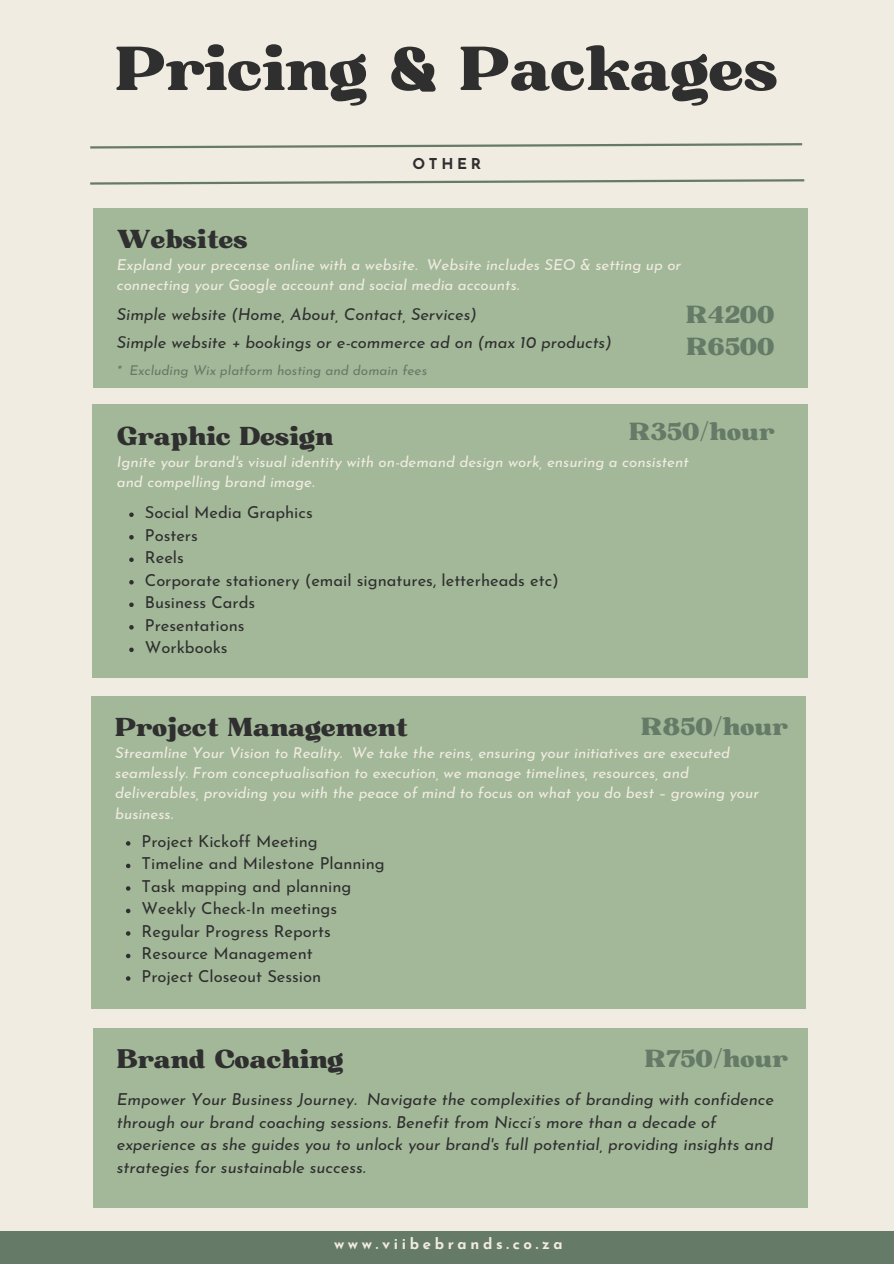
<style>
.page{position:relative;width:894px;height:1264px;background:#fff}
.page>*{position:absolute;margin:0;border:0;box-sizing:border-box;transform-origin:0 0}
.t1{font:60px "Bugaki";color:#2f2f2f}
.t2{font:25.05px "Bugaki";color:#2f2f2f}
.t3{font:24px "Bugaki";color:#667b67}
.t4{font:italic 16.5px/22.5px "Josefin Sans";color:#2f2f2f}
.t5{font:16.5px "Josefin Sans";color:#2f2f2f}
.t6{font:italic 15px/20.2px "Josefin Sans";color:#f0ece1}
.t7{font:700 15px "Josefin Sans";letter-spacing:.245em;color:#f0ece1}
.t8{font:700 15px "Josefin Sans";letter-spacing:.245em;color:#2f2f2f}
.t9{font:italic 13.5px "Josefin Sans";color:#667b67}
</style>
<div class="page">
<div style="left:0;top:0;width:893px;height:1263px;background:#f0ece1"></div>
<div style="left:0;top:1230px;width:893px;height:33px;background:#667b67"></div>
<svg style="left:90px;top:143px;width:713px;height:6px"></svg>
<svg style="left:90px;top:179px;width:715px;height:6px"></svg>
<div style="left:93px;top:404px;width:714px;height:273px;background:#a3b899"></div>
<div style="left:91px;top:695px;width:714px;height:313px;background:#a3b899"></div>
<svg style="left:126px;top:841px;width:4px;height:4px"></svg>
<svg style="left:126px;top:863px;width:4px;height:5px"></svg>
<svg style="left:126px;top:886px;width:4px;height:4px"></svg>
<svg style="left:126px;top:908px;width:4px;height:5px"></svg>
<svg style="left:126px;top:931px;width:4px;height:4px"></svg>
<svg style="left:126px;top:953px;width:4px;height:5px"></svg>
<svg style="left:126px;top:976px;width:4px;height:4px"></svg>
<svg style="left:129px;top:512px;width:5px;height:5px"></svg>
<svg style="left:129px;top:535px;width:5px;height:4px"></svg>
<svg style="left:129px;top:557px;width:5px;height:5px"></svg>
<svg style="left:129px;top:580px;width:5px;height:4px"></svg>
<svg style="left:129px;top:602px;width:5px;height:5px"></svg>
<svg style="left:129px;top:625px;width:5px;height:4px"></svg>
<svg style="left:129px;top:647px;width:5px;height:5px"></svg>
<div style="left:93px;top:1027px;width:714px;height:180px;background:#a3b899"></div>
<div style="left:93px;top:208px;width:714px;height:179px;background:#a3b899"></div>
<h1 class="t1" style="left:115px;top:31px;width:664px">Pricing &amp; Packages</h1>
<p class="t2" style="left:117px;top:223px;width:132px">Websites</p>
<h4 class="t8" style="left:412px;top:157px;width:70px">OTHER</h4>
<p class="t6" style="left:117px;top:256px;width:565px">Expland your precense online with a website. Website includes SEO &amp; setting up or connecting your Google account and social media accounts.</p>
<p class="t4" style="left:117px;top:304px;width:361px">Simple website (Home, About, Contact, Services)</p>
<p class="t3" style="left:686px;top:299px;width:90px">R4200</p>
<p class="t4" style="left:117px;top:332px;width:496px">Simple website + bookings or e-commerce ad on (max 10 products)</p>
<p class="t3" style="left:686px;top:332px;width:90px">R6500</p>
<h6 class="t9" style="left:117px;top:365px;width:312px">* Excluding Wix platform hosting and domain fees</h6>
<p class="t3" style="left:629px;top:417px;width:147px">R350/hour</p>
<h3 class="t2" style="left:117px;top:420px;width:218px">Graphic Design</h3>
<h6 class="t6" style="left:117px;top:453px;width:573px">Ignite your brand's visual identity with on-demand design work, ensuring a consistent and compelling brand image.</h6>
<p class="t5" style="left:145px;top:505px;width:169px">Social Media Graphics</p>
<p class="t5" style="left:145px;top:528px;width:54px">Posters</p>
<p class="t5" style="left:145px;top:550px;width:40px">Reels</p>
<p class="t5" style="left:145px;top:573px;width:415px">Corporate stationery (email signatures, letterheads etc)</p>
<p class="t5" style="left:145px;top:595px;width:112px">Business Cards</p>
<p class="t5" style="left:145px;top:618px;width:101px">Presentations</p>
<h3 class="t5" style="left:145px;top:640px;width:84px">Workbooks</h3>
<h3 class="t3" style="left:641px;top:711px;width:148px">R850/hour</h3>
<h6 class="t2" style="left:115px;top:711px;width:294px">Project Management</h6>
<p class="t6" style="left:115px;top:744px;width:645px">Streamline Your Vision to Reality. We take the reins, ensuring your initiatives are executed seamlessly. From conceptualisation to execution, we manage timelines, resources, and deliverables, providing you with the peace of mind to focus on what you do best – growing your business.</p>
<h2 class="t5" style="left:142px;top:834px;width:177px">Project Kickoff Meeting</h2>
<h6 class="t5" style="left:142px;top:857px;width:245px">Timeline and Milestone Planning</h6>
<h6 class="t5" style="left:142px;top:879px;width:211px">Task mapping and planning</h6>
<h2 class="t5" style="left:142px;top:902px;width:197px">Weekly Check-In meetings</h2>
<p class="t5" style="left:142px;top:924px;width:191px">Regular Progress Reports</p>
<h3 class="t5" style="left:142px;top:947px;width:173px">Resource Management</h3>
<h3 class="t5" style="left:142px;top:969px;width:181px">Project Closeout Session</h3>
<h3 class="t3" style="left:644px;top:1043px;width:144px">R750/hour</h3>
<h3 class="t2" style="left:117px;top:1043px;width:228px">Brand Coaching</h3>
<h6 class="t4" style="left:117px;top:1089px;width:658px">Empower Your Business Journey. Navigate the complexities of branding with confidence through our brand coaching sessions. Benefit from Nicci’s more than a decade of experience as she guides you to unlock your brand's full potential, providing insights and strategies for sustainable success.</h6>
<h5 class="t7" style="left:334px;top:1237px;width:230px">www.viibebrands.co.za</h5>
</div>
